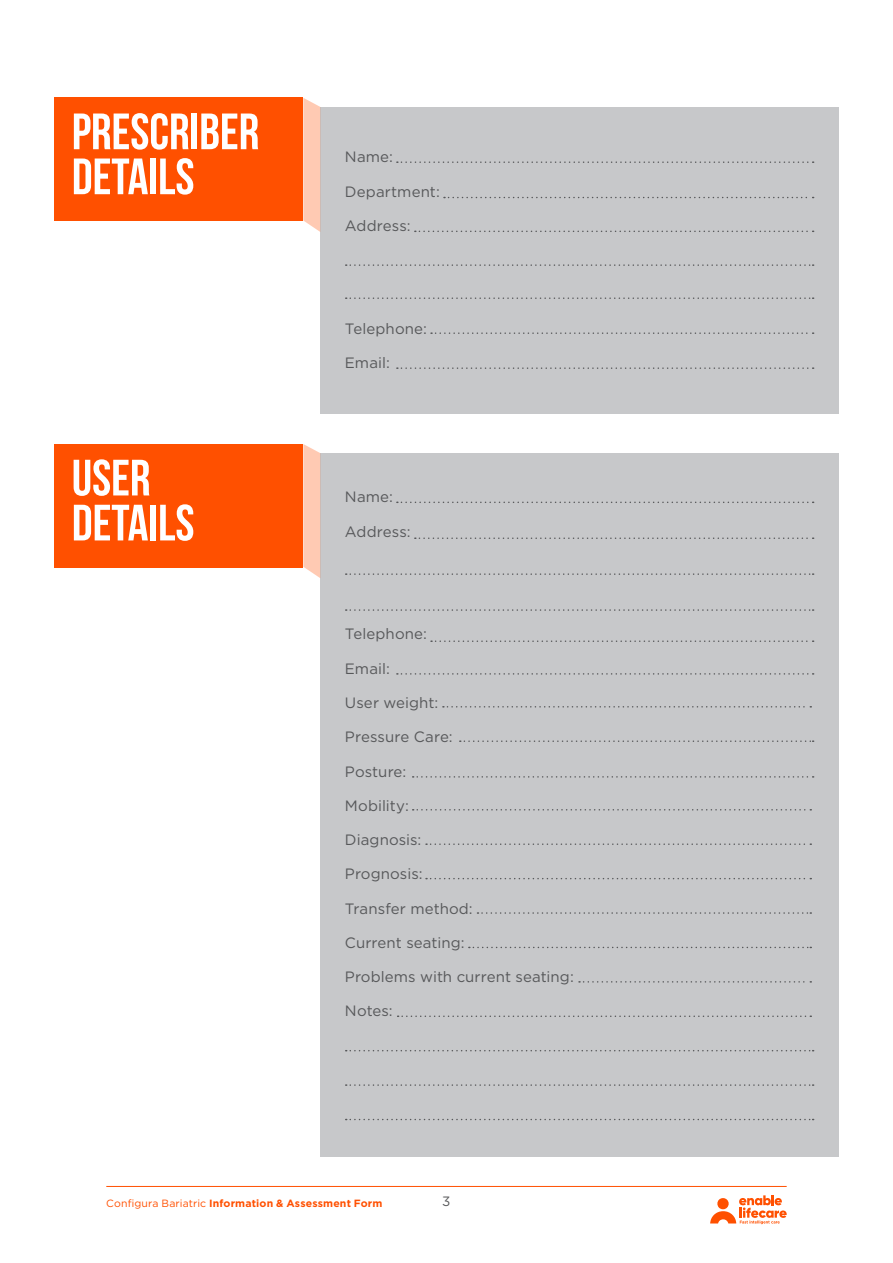
<style>
.page{position:relative;width:893px;height:1263px;background:#fff}
.page>*{position:absolute;margin:0;border:0;box-sizing:border-box;transform-origin:0 0}
.t1{font:51px/45px "Bebas Neue";color:#fff}
.Body_9pt{font:15px "Gotham";letter-spacing:.005em;color:#57585a}
.t2{font:13.5px "Gotham";color:#57585a}
.t3{font:700 10.5px "Gotham";letter-spacing:.015em;color:#ff5000}
.s1{font-weight:400}
</style>
<div class="page">
<hr style="left:106px;top:1186px;width:681px;height:1px;background:#ff5000">
<svg style="left:710px;top:1195px;width:77px;height:29px"></svg>
<div style="left:320px;top:107px;width:518px;height:306px;background:#c7c8ca"></div>
<div style="left:320px;top:453px;width:518px;height:704px;background:#c7c8ca"></div>
<svg style="left:303px;top:98px;width:17px;height:134px;background:#ffceba"></svg>
<svg style="left:303px;top:444px;width:17px;height:134px;background:#ffceba"></svg>
<div style="left:54px;top:98px;width:249px;height:123px;background:#ff5000"></div>
<div style="left:54px;top:444px;width:249px;height:123px;background:#ff5000"></div>
<svg style="left:397px;top:161px;width:417px;height:2px"></svg>
<svg style="left:397px;top:502px;width:417px;height:1px"></svg>
<svg style="left:397px;top:367px;width:417px;height:2px"></svg>
<svg style="left:397px;top:673px;width:417px;height:2px"></svg>
<svg style="left:413px;top:776px;width:401px;height:2px"></svg>
<svg style="left:443px;top:706px;width:368px;height:1px"></svg>
<svg style="left:413px;top:809px;width:398px;height:1px"></svg>
<svg style="left:426px;top:843px;width:385px;height:2px"></svg>
<svg style="left:426px;top:878px;width:385px;height:1px"></svg>
<svg style="left:398px;top:1015px;width:413px;height:2px"></svg>
<svg style="left:477px;top:912px;width:334px;height:2px"></svg>
<svg style="left:469px;top:947px;width:342px;height:1px"></svg>
<svg style="left:579px;top:981px;width:232px;height:1px"></svg>
<svg style="left:346px;top:264px;width:468px;height:2px"></svg>
<svg style="left:346px;top:573px;width:468px;height:2px"></svg>
<svg style="left:346px;top:297px;width:468px;height:2px"></svg>
<svg style="left:346px;top:609px;width:468px;height:2px"></svg>
<svg style="left:346px;top:1050px;width:468px;height:1px"></svg>
<svg style="left:346px;top:1119px;width:468px;height:1px"></svg>
<svg style="left:346px;top:1084px;width:468px;height:2px"></svg>
<svg style="left:415px;top:231px;width:399px;height:1px"></svg>
<svg style="left:415px;top:537px;width:399px;height:2px"></svg>
<svg style="left:431px;top:332px;width:383px;height:2px"></svg>
<svg style="left:431px;top:640px;width:383px;height:2px"></svg>
<svg style="left:460px;top:740px;width:354px;height:2px"></svg>
<svg style="left:444px;top:197px;width:370px;height:1px"></svg>
<p class="t1" style="left:72px;top:108px;width:189px">PRESCRIBER<br>DETAILS</p>
<p class="t1" style="left:72px;top:455px;width:124px">USER<br>DETAILS</p>
<p class="Body_9pt" style="left:345px;top:147px;width:49px">Name:</p>
<p class="Body_9pt" style="left:345px;top:182px;width:96px">Department:</p>
<p class="Body_9pt" style="left:345px;top:216px;width:67px">Address:</p>
<p class="Body_9pt" style="left:345px;top:319px;width:83px">Telephone:</p>
<p class="Body_9pt" style="left:345px;top:353px;width:46px">Email:</p>
<p class="Body_9pt" style="left:345px;top:487px;width:49px">Name:</p>
<p class="Body_9pt" style="left:345px;top:522px;width:67px">Address:</p>
<p class="Body_9pt" style="left:345px;top:624px;width:83px">Telephone:</p>
<p class="Body_9pt" style="left:345px;top:659px;width:46px">Email:</p>
<p class="Body_9pt" style="left:345px;top:693px;width:95px">User weight:</p>
<p class="Body_9pt" style="left:345px;top:727px;width:109px">Pressure Care:</p>
<p class="Body_9pt" style="left:345px;top:761px;width:63px">Posture:</p>
<p class="Body_9pt" style="left:345px;top:796px;width:66px">Mobility:</p>
<p class="Body_9pt" style="left:345px;top:830px;width:78px">Diagnosis:</p>
<p class="Body_9pt" style="left:345px;top:864px;width:79px">Prognosis:</p>
<p class="Body_9pt" style="left:345px;top:899px;width:129px">Transfer method:</p>
<p class="Body_9pt" style="left:345px;top:933px;width:121px">Current seating:</p>
<p class="Body_9pt" style="left:345px;top:967px;width:230px">Problems with current seating:</p>
<p class="Body_9pt" style="left:345px;top:1001px;width:49px">Notes:</p>
<p class="t3" style="left:106px;top:1197px;width:278px"><span class="s1">Configura Bariatric</span> Information &amp; Assessment Form</p>
<p class="t2" style="left:442px;top:1192px;width:10px">3</p>
</div>
